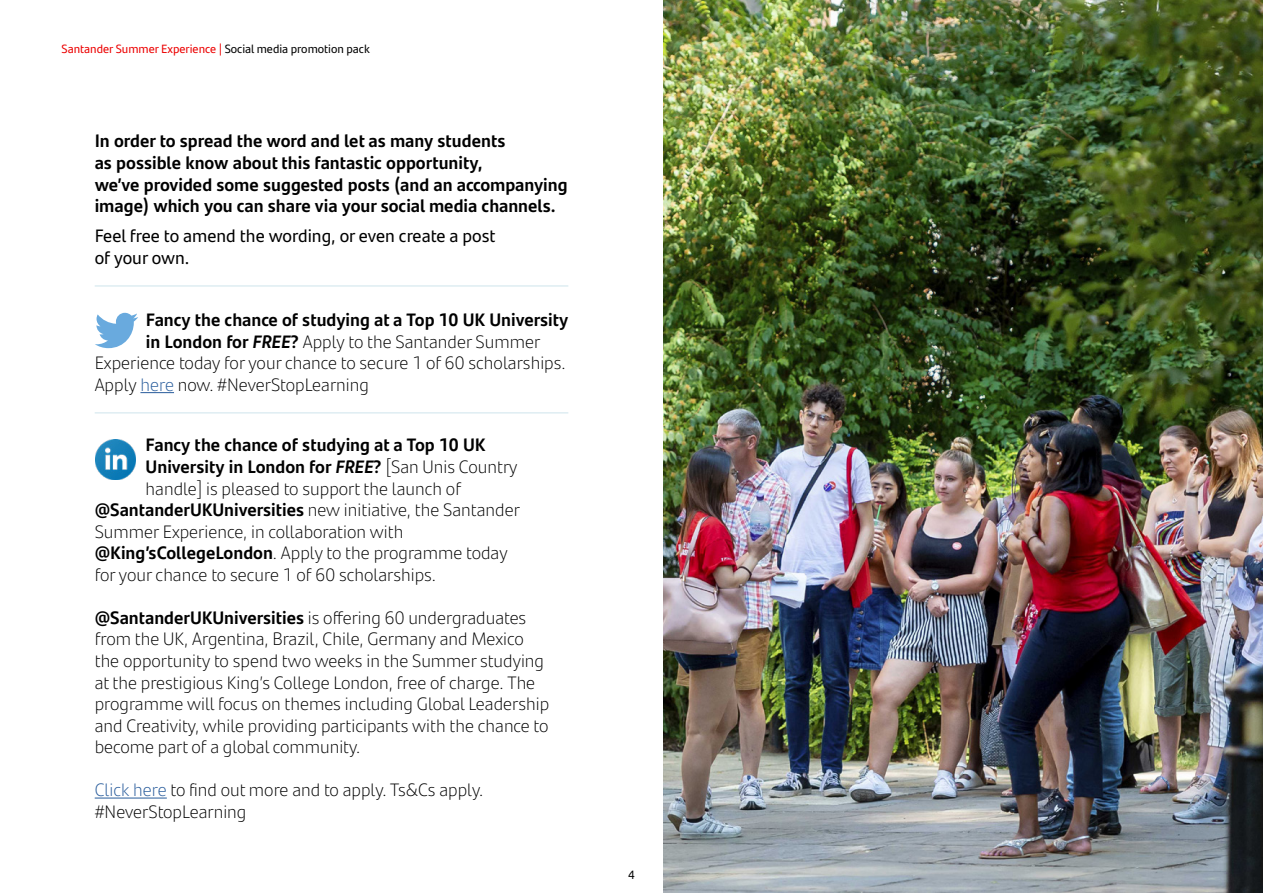
<style>
.page{position:relative;width:1263px;height:893px;background:#fff}
.page>*{position:absolute;margin:0;border:0;box-sizing:border-box;transform-origin:0 0}
.t1{font:300 18px/21.6px "Santander Text";color:#000}
.t2{font:700 18px/21.6px "Santander Text";color:#000}
.t3{font:18px/21.6px "Santander Text";color:#000}
.t4{font:12px "Santander Text";color:#ec0000}
.t5{font:12px "Santander Text";color:#000}
.s1{color:#000}
.s2{font-weight:700}
.s3{font-weight:700;font-style:italic}
.s4{color:#275b9b}
.s5{font-style:italic}
.s6{font-weight:300}
</style>
<div class="page">
<img style="left:663px;top:0;width:600px;height:893px">
<hr style="left:95px;top:285px;width:473px;height:2px;background:#deedf2">
<hr style="left:95px;top:798px;width:72px;height:1px;background:#275b9b">
<hr style="left:95px;top:412px;width:473px;height:2px;background:#deedf2">
<hr style="left:140px;top:392px;width:34px;height:1px;background:#275b9b">
<svg style="left:95px;top:313px;width:43px;height:35px"></svg>
<img style="left:95px;top:439px;width:41px;height:41px">
<p class="t4" style="left:62px;top:40px;width:310px">Santander Summer Experience | <span class="s1">Social media promotion pack</span></p>
<p class="t2" style="left:95px;top:129px;width:474px">In order to spread the word and let as many students<br>as possible know about this fantastic opportunity,<br>we’ve provided some suggested posts (and an accompanying image) which you can share via your social media channels.</p>
<p class="t3" style="left:95px;top:224px;width:402px">Feel free to amend the wording, or even create a post of your own.</p>
<p class="t2" style="left:146px;top:308px;width:424px">Fancy the chance of studying at a Top 10 UK University</p>
<p class="t1" style="left:146px;top:330px;width:396px"><span class="s2">in London for</span> <span class="s3">FREE</span><span class="s2">?</span> Apply to the Santander Summer</p>
<p class="t1" style="left:95px;top:351px;width:472px">Experience today for your chance to secure 1 of 60 scholarships.</p>
<p class="t1" style="left:95px;top:373px;width:276px">Apply <span class="s4">here</span> now #. NeverStopLearning</p>
<p class="t2" style="left:146px;top:433px;width:341px">Fancy the chance of studying at a Top 10 UK</p>
<p class="t2" style="left:146px;top:455px;width:373px">University in London for <span class="s5">FREE</span>? <span class="s6">[San Unis Country</span></p>
<p class="t1" style="left:146px;top:477px;width:317px">handle] is pleased to support the launch of</p>
<p class="t1" style="left:95px;top:498px;width:427px"><span class="s2">@SantanderUKUniversities</span> new initiative, the Santander</p>
<p class="t1" style="left:95px;top:520px;width:310px">Summer Experience in, collaboration with</p>
<p class="t1" style="left:95px;top:541px;width:414px"><span class="s2">@King’sCollegeLondon</span>. Apply to the programme today</p>
<p class="t1" style="left:95px;top:563px;width:343px">for your chance to secure 1 of 60 scholarships.</p>
<p class="t1" style="left:95px;top:606px;width:456px"><span class="s2">@SantanderUKUniversities</span> is offering 60 undergraduates from the UK, Argentina, Brazil, Chile, Germany and Mexico the opportunity to spend two weeks in the Summer studying at the prestigious King s’ College London, free of charge. The programme will focus on themes including Global Leadership and Creativity, while providing participants with the chance to become part of a global community.</p>
<p class="t1" style="left:95px;top:778px;width:390px"><span class="s4">Click here</span> to find out more and to apply. Ts&amp;Cs apply. #NeverStopLearning</p>
<p class="t5" style="left:628px;top:866px;width:8px">4</p>
</div>
